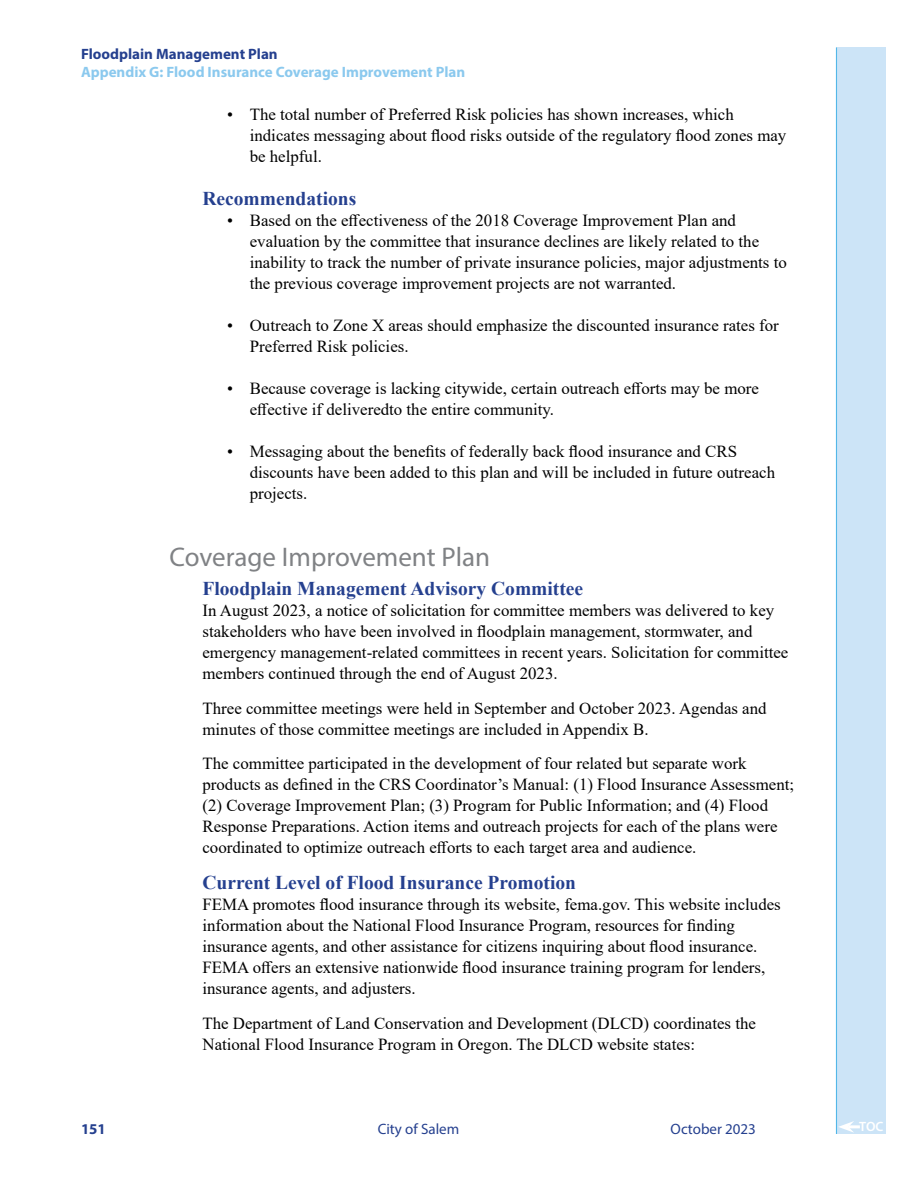
<style>
.page{position:relative;width:918px;height:1188px;background:#fff}
.page>*{position:absolute;margin:0;border:0;box-sizing:border-box;transform-origin:0 0}
.t1{font:27px "Myriad Pro";color:#808285}
.t2{font:700 19.5px "Times New Roman";color:#25408f}
.t3{font:16.8px/21px "Times New Roman";color:#000}
.t4{font:700 15px "Myriad Pro";color:#8bc9ee}
.t5{font:700 15px "Myriad Pro";color:#25408f}
.t6{font:15px "Myriad Pro";color:#25408f}
.t7{font:600 13.5px "Myriad Pro";color:#fff}
</style>
<div class="page">
<div style="left:836px;top:48px;width:50px;height:1086px;background:#cce4f7"></div>
<hr style="left:836px;top:48px;width:1px;height:1086px;background:#53b7e8">
<svg style="left:838px;top:1121px;width:22px;height:12px"></svg>
<p class="t5" style="left:81px;top:44px;width:198px">Floodplain Management Plan</p>
<p class="t4" style="left:81px;top:62px;width:386px">Appendix G: Flood Insurance Coverage Improvement Plan</p>
<p class="t3" style="left:250px;top:103px;width:538px;text-indent:-22px">• The total number of Preferred Risk policies has shown increases, which indicates messaging about flood risks outside of the regulatory flood zones may be helpful.</p>
<p class="t2" style="left:202px;top:185px;width:155px">Recommendations</p>
<p class="t3" style="left:250px;top:210px;width:539px;text-indent:-22px">• Based on the effectiveness of the 2018 Coverage Improvement Plan and evaluation by the committee that insurance declines are likely related to the inability to track the number of private insurance policies, major adjustments to the previous coverage improvement projects are not warranted.</p>
<p class="t3" style="left:250px;top:315px;width:531px;text-indent:-22px">• Outreach to Zone X areas should emphasize the discounted insurance rates for<br>Preferred Risk policies.</p>
<p class="t3" style="left:250px;top:378px;width:511px;text-indent:-22px">• Because coverage is lacking citywide, certain outreach efforts may be more effective if deliveredto the entire community.</p>
<p class="t3" style="left:250px;top:441px;width:527px;text-indent:-22px">• Messaging about the benefits of federally back flood insurance and CRS discounts have been added to this plan and will be included in future outreach projects.</p>
<h1 class="t1" style="left:170px;top:540px;width:322px">Coverage Improvement Plan</h1>
<p class="t2" style="left:202px;top:575px;width:382px">Floodplain Management Advisory Committee</p>
<p class="t3" style="left:202px;top:600px;width:587px">In August 2023, a notice of solicitation for committee members was delivered to key stakeholders who have been involved in floodplain management, stormwater, and emergency management-related committees in recent years. Solicitation for committee members continued through the end of August 2023.</p>
<p class="t3" style="left:202px;top:697px;width:566px">Three committee meetings were held in September and October 2023. Agendas and minutes of those committee meetings are included in Appendix B.</p>
<p class="t3" style="left:202px;top:753px;width:593px">The committee participated in the development of four related but separate work products as defined in the CRS Coordinator’s Manual: (1) Flood Insurance Assessment; (2) Coverage Improvement Plan; (3) Program for Public Information; and (4) Flood Response Preparations. Action items and outreach projects for each of the plans were coordinated to optimize outreach efforts to each target area and audience.</p>
<p class="t2" style="left:202px;top:869px;width:375px">Current Level of Flood Insurance Promotion</p>
<p class="t3" style="left:202px;top:894px;width:580px">FEMA promotes flood insurance through its website, fema.gov. This website includes information about the National Flood Insurance Program, resources for finding insurance agents, and other assistance for citizens inquiring about flood insurance.<br>FEMA offers an extensive nationwide flood insurance training program for lenders, insurance agents, and adjusters.</p>
<p class="t3" style="left:202px;top:1012px;width:555px">The Department of Land Conservation and Development (DLCD) coordinates the<br>National Flood Insurance Program in Oregon. The DLCD website states:</p>
<p class="t5" style="left:81px;top:1119px;width:26px">151</p>
<p class="t6" style="left:378px;top:1120px;width:83px">City of Salem</p>
<p class="t6" style="left:671px;top:1120px;width:87px">October 2023</p>
<p class="t7" style="left:859px;top:1118px;width:26px">TOC</p>
</div>
